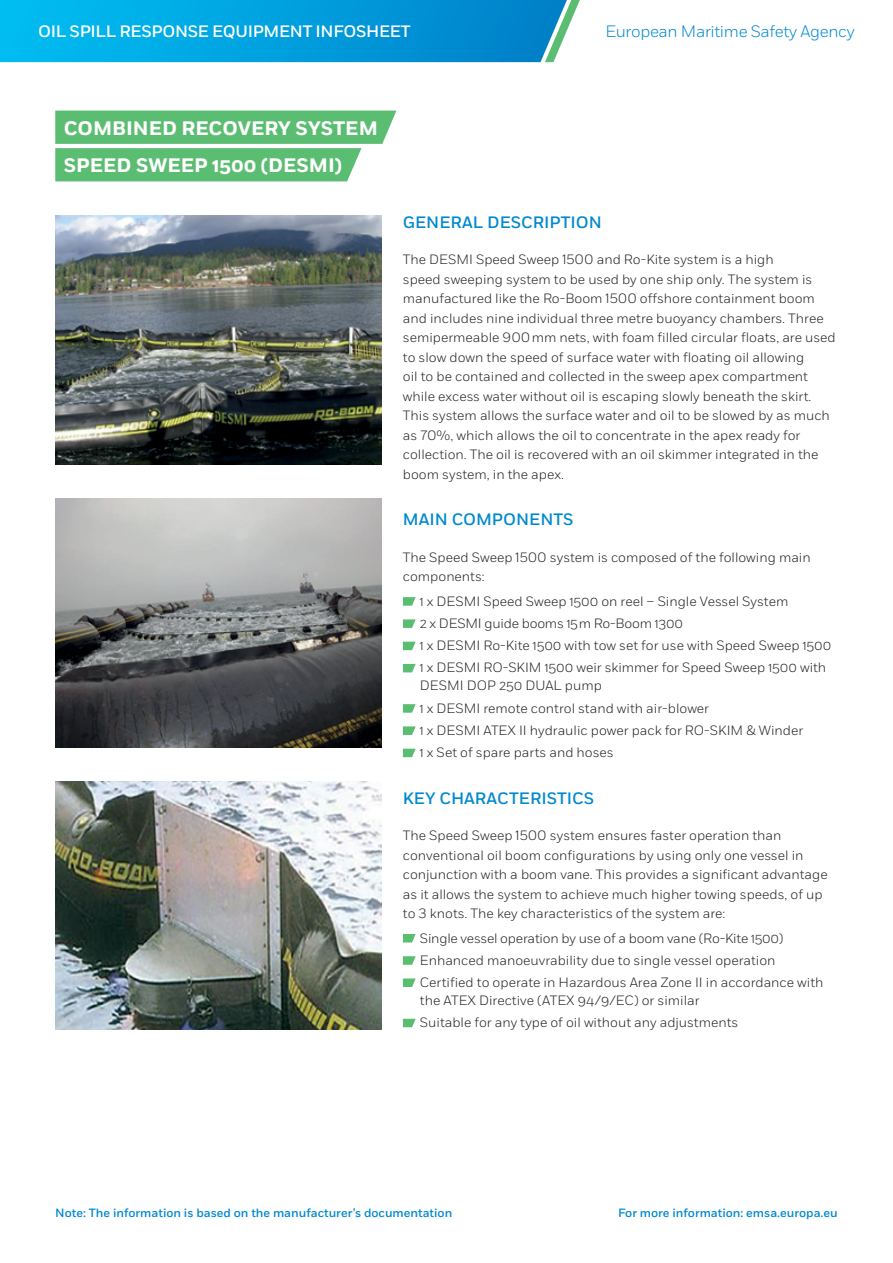
<style>
.page{position:relative;width:893px;height:1263px;background:#fff}
.page>*{position:absolute;margin:0;border:0;box-sizing:border-box;transform-origin:0 0}
.Heading_on_stripes_p{font:700 19.5px "Fort";color:#fff}
.Subheadline_Blue_typ{font:500 16.5px "Fort";color:#0089cf}
.Heading_on_top_of_pa{font:500 16.5px "Fort";letter-spacing:-.02em;color:#fff}
.t1{font:300 16.5px "Fort";letter-spacing:-.02em;color:#0089cf}
.text_9_13_pt{font:300 13.5px/19.5px "Fort";color:#231f20}
.EMSA_Bullets{font:300 13.5px/18px "Fort";color:#231f20}
.note_below{font:500 12px "Fort";color:#0089cf}
</style>
<div class="page">
<svg style="left:0;top:0;width:580px;height:62px;background:#08a2dc"></svg>
<img style="left:55px;top:215px;width:327px;height:249px">
<img style="left:55px;top:498px;width:327px;height:249px">
<img style="left:55px;top:781px;width:327px;height:249px">
<svg style="left:55px;top:111px;width:341px;height:70px;background:#6fc584"></svg>
<svg style="left:403px;top:597px;width:13px;height:9px"></svg>
<svg style="left:403px;top:619px;width:13px;height:9px"></svg>
<svg style="left:403px;top:642px;width:13px;height:8px"></svg>
<svg style="left:403px;top:664px;width:13px;height:8px"></svg>
<svg style="left:403px;top:704px;width:13px;height:9px"></svg>
<svg style="left:403px;top:726px;width:13px;height:9px"></svg>
<svg style="left:403px;top:749px;width:13px;height:8px"></svg>
<svg style="left:403px;top:934px;width:13px;height:8px"></svg>
<svg style="left:403px;top:956px;width:13px;height:9px"></svg>
<svg style="left:403px;top:978px;width:13px;height:9px"></svg>
<svg style="left:403px;top:1019px;width:13px;height:8px"></svg>
<p class="Heading_on_top_of_pa" style="left:38px;top:21px;width:374px">OIL SPILL RESPONSE EQUIPMENT INFOSHEET</p>
<p class="Heading_on_stripes_p" style="left:64px;top:116px;width:316px">COMBINED RECOVERY SYSTEM</p>
<p class="Heading_on_stripes_p" style="left:64px;top:153px;width:280px">SPEED SWEEP 1500 (DESMI)</p>
<p class="t1" style="left:605px;top:22px;width:251px">European Maritime Safety Agency</p>
<p class="Subheadline_Blue_typ" style="left:403px;top:212px;width:201px">GENERAL DESCRIPTION</p>
<p class="text_9_13_pt" style="left:403px;top:250px;width:434px">The DESMI Speed Sweep 1500 and Ro-Kite system is a high<br>speed sweeping system to be used by one ship only. The system is manufactured like the Ro-Boom 1500 offshore containment boom and includes nine individual three metre buoyancy chambers. Three semipermeable 900 mm nets, with foam filled circular floats, are used to slow down the speed of surface water with floating oil allowing<br>oil to be contained and collected in the sweep apex compartment while excess water without oil is escaping slowly beneath the skirt.<br>This system allows the surface water and oil to be slowed by as much as 70%, which allows the oil to concentrate in the apex ready for collection. The oil is recovered with an oil skimmer integrated in the boom system, in the apex.</p>
<p class="Subheadline_Blue_typ" style="left:403px;top:509px;width:172px">MAIN COMPONENTS</p>
<p class="text_9_13_pt" style="left:403px;top:547px;width:409px">The Speed Sweep 1500 system is composed of the following main components:</p>
<p class="EMSA_Bullets" style="left:420px;top:592px;width:370px">1 x DESMI Speed Sweep 1500 on reel – Single Vessel System</p>
<p class="EMSA_Bullets" style="left:420px;top:614px;width:265px">2 x DESMI guide booms 15 m Ro-Boom 1300</p>
<p class="EMSA_Bullets" style="left:420px;top:636px;width:413px">1 x DESMI Ro-Kite 1500 with tow set for use with Speed Sweep 1500</p>
<p class="EMSA_Bullets" style="left:420px;top:659px;width:408px">1 x DESMI RO-SKIM 1500 weir skimmer for Speed Sweep 1500 with<br>DESMI DOP 250 DUAL pump</p>
<p class="EMSA_Bullets" style="left:420px;top:699px;width:291px">1 x DESMI remote control stand with air-blower</p>
<p class="EMSA_Bullets" style="left:420px;top:721px;width:385px">1 x DESMI ATEX II hydraulic power pack for RO-SKIM &amp; Winder</p>
<p class="EMSA_Bullets" style="left:420px;top:743px;width:195px">1 x Set of spare parts and hoses</p>
<p class="Subheadline_Blue_typ" style="left:403px;top:788px;width:193px">KEY CHARACTERISTICS</p>
<p class="text_9_13_pt" style="left:403px;top:826px;width:426px">The Speed Sweep 1500 system ensures faster operation than conventional oil boom configurations by using only one vessel in conjunction with a boom vane. This provides a significant advantage as it allows the system to achieve much higher towing speeds, of up to 3 knots. The key characteristics of the system are:</p>
<p class="EMSA_Bullets" style="left:420px;top:929px;width:365px">Single vessel operation by use of a boom vane (Ro-Kite 1500)</p>
<p class="EMSA_Bullets" style="left:420px;top:951px;width:357px">Enhanced manoeuvrability due to single vessel operation</p>
<p class="EMSA_Bullets" style="left:420px;top:973px;width:405px">Certified to operate in Hazardous Area Zone II in accordance with the ATEX Directive (ATEX 94/9/EC) or similar</p>
<p class="EMSA_Bullets" style="left:420px;top:1013px;width:320px">Suitable for any type of oil without any adjustments</p>
<p class="note_below" style="left:55px;top:1205px;width:399px">Note: The information is based on the manufacturer’s documentation</p>
<p class="note_below" style="left:618px;top:1205px;width:221px">For more information: emsa.europa.eu</p>
</div>
